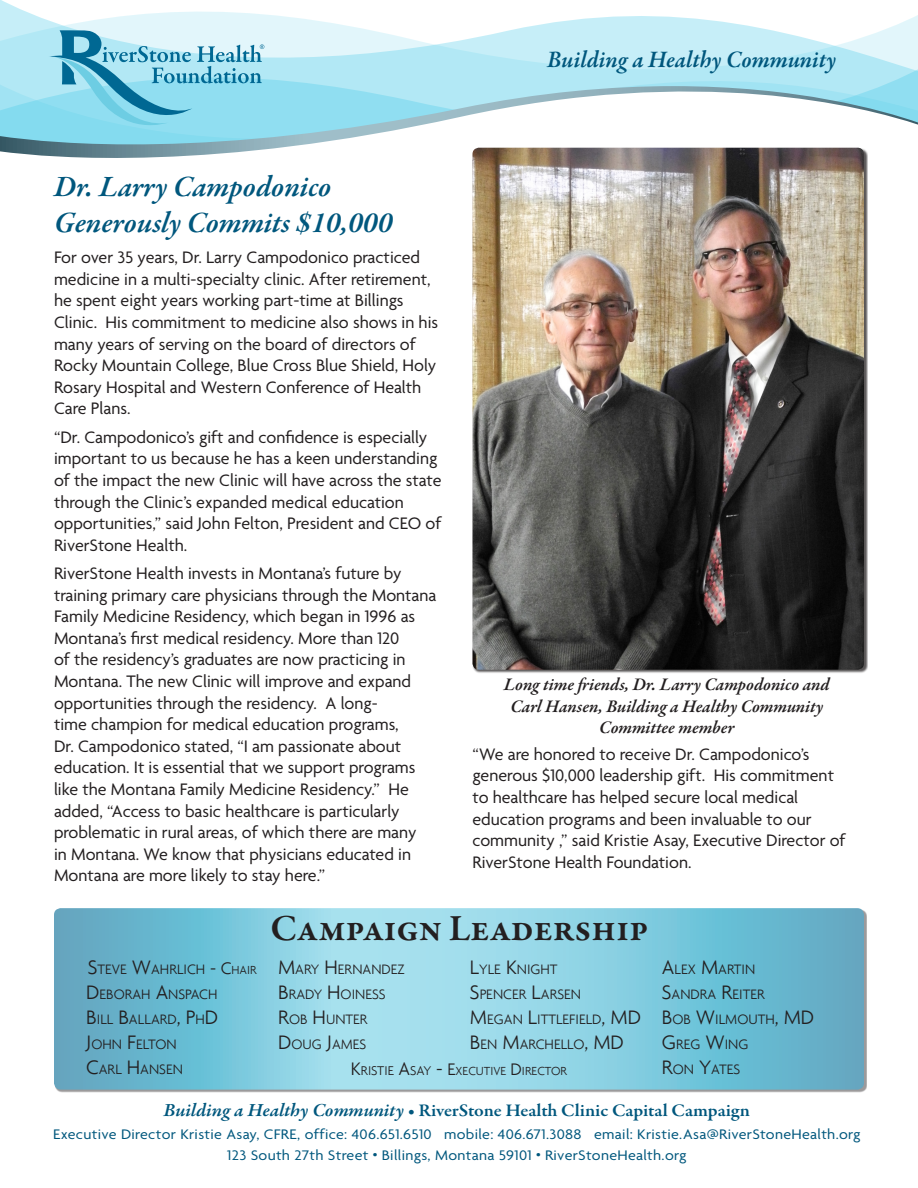
<style>
.page{position:relative;width:918px;height:1188px;background:#fff}
.page>*{position:absolute;margin:0;border:0;box-sizing:border-box;transform-origin:0 0}
.t1{font:600 37.5px "Garamond Premr Pro";letter-spacing:-.005em;color:#231f20}
.t2{font:italic 600 30px/36px "Garamond Premr Pro";color:#00577d}
.t3{font:italic 600 24px "Garamond Premr Pro";letter-spacing:-.01em;color:#00577d}
.t4{font:18px/21.6px "Agenda";color:#231f20}
.t5{font:italic 600 18px/21.6px "Garamond Premr Pro";letter-spacing:-.005em;color:#231f20;text-align:center}
.t6{font:600 18px "Garamond Premr Pro";letter-spacing:-.005em;color:#00577d;scale:1.06 1}
.t7{font:15px "Agenda";letter-spacing:.02em;color:#00577d;scale:1.06 1}
.t8{font:300 14.7px "Agenda";color:#231f20}
.t9{font:300 12.6px "Agenda";color:#231f20}
.s1{font-size:21px}
.s2{font-size:18px}
.s3{font-size:12.6px}
.s4{font-size:19.5px}
.s5{font-size:13.65px}
.s6{font-style:italic;font-size:18.75px}
.s7{font-size:15px}
.s8{font-size:12px}
</style>
<div class="page">
<svg style="left:0;top:0;width:918px;height:57px"></svg>
<svg style="left:0;top:57px;width:918px;height:7px;background:#bbeaf6"></svg>
<svg style="left:0;top:64px;width:918px;height:107px"></svg>
<svg style="left:48px;top:30px;width:216px;height:95px;background:#8acfe2"></svg>
<img style="left:473px;top:148px;width:391px;height:522px">
<div style="left:55px;top:910px;width:812px;height:183px;background:#231f20;opacity:.75"></div>
<svg style="left:54px;top:908px;width:810px;height:182px;background:#81c8db"></svg>
<p class="t3" style="left:548px;top:44px;width:291px">Building a Healthy Community</p>
<p class="t2" style="left:54px;top:171px;width:340px">Dr. Larry Campodonico<br>Generously Commits $10,000</p>
<p class="t4" style="left:54px;top:248px;width:386px">For over 35 years, Dr. Larry Campodonico practiced medicine in a multi-specialty clinic. After retirement, he spent eight years working part-time at Billings Clinic. His commitment to medicine also shows in his many years of serving on the board of directors of Rocky Mountain College, Blue Cross Blue Shield, Holy Rosary Hospital and Western Conference of Health Care Plans.</p>
<p class="t4" style="left:54px;top:427px;width:389px">“Dr. Campodonico’s gift and confidence is especially important to us because he has a keen understanding of the impact the new Clinic will have across the state through the Clinic’s expanded medical education opportunities,” said John Felton, President and CEO of RiverStone Health.</p>
<p class="t4" style="left:54px;top:564px;width:384px">RiverStone Health invests in Montana’s future by training primary care physicians through the Montana Family Medicine Residency, which began in 1996 as Montana’s first medical residency. More than 120<br>of the residency’s graduates are now practicing in Montana. The new Clinic will improve and expand opportunities through the residency. A long-<br>time champion for medical education programs,<br>Dr. Campodonico stated, “I am passionate about education. It is essential that we support programs like the Montana Family Medicine Residency.” He added, “Access to basic healthcare is particularly problematic in rural areas, of which there are many<br>in Montana. We know that physicians educated in Montana are more likely to stay here.”</p>
<p class="t5" style="left:504px;top:675px;width:327px">Long time friends, Dr. Larry Campodonico and<br>Carl Hansen, Building a Healthy Community<br>Committee member</p>
<p class="t4" style="left:472px;top:744px;width:375px">“We are honored to receive Dr. Campodonico’s generous $10,000 leadership gift. His commitment to healthcare has helped secure local medical education programs and been invaluable to our community ,” said Kristie Asay, Executive Director of RiverStone Health Foundation.</p>
<p class="t8" style="left:88px;top:960px;width:170px"><span class="s1">S</span>TEVE <span class="s1">W</span>AHRLICH <span class="s2">- C</span><span class="s3">HAIR</span></p>
<p class="t8" style="left:86px;top:985px;width:133px"><span class="s1">D</span>EBORAH <span class="s1">A</span>NSPACH</p>
<p class="t8" style="left:86px;top:1011px;width:133px"><span class="s1">B</span>ILL <span class="s1">B</span>ALLARD<span class="s1">, P</span>H<span class="s1">D</span></p>
<p class="t8" style="left:86px;top:1036px;width:92px"><span class="s1">J</span>OHN <span class="s1">F</span>ELTON</p>
<p class="t8" style="left:86px;top:1061px;width:98px"><span class="s1">C</span>ARL <span class="s1">H</span>ANSEN</p>
<p class="t1" style="left:270px;top:906px;width:380px">Campaign Leadership</p>
<p class="t8" style="left:278px;top:960px;width:128px"><span class="s1">M</span>ARY <span class="s1">H</span> ERNANDEZ</p>
<p class="t8" style="left:278px;top:985px;width:109px"><span class="s1">B</span>RADY <span class="s1">H</span>OINESS</p>
<p class="t8" style="left:278px;top:1011px;width:91px"><span class="s1">R</span>OB <span class="s1">H</span> UNTER</p>
<p class="t8" style="left:278px;top:1036px;width:90px"><span class="s1">D</span>OUG <span class="s1">J</span>AMES</p>
<p class="t8" style="left:470px;top:960px;width:89px"><span class="s1">L</span>YLE <span class="s1">K</span>NIGHT</p>
<p class="t8" style="left:470px;top:985px;width:113px"><span class="s1">S</span>PENCER <span class="s1">L</span>ARSEN</p>
<p class="t8" style="left:470px;top:1011px;width:173px"><span class="s1">M</span>EGAN <span class="s1">L</span>ITTLEFIELD<span class="s1">, MD</span></p>
<p class="t8" style="left:470px;top:1036px;width:155px"><span class="s1">B</span> EN <span class="s1">M</span>ARCHELLO<span class="s1">, MD</span></p>
<p class="t9" style="left:351px;top:1063px;width:218px"><span class="s4">K</span><span class="s5">RISTIE</span> <span class="s4">A</span><span class="s5">SAY</span> <span class="s4">-</span> <span class="s2">E</span>XECUTIVE <span class="s2">D</span>IRECTOR</p>
<p class="t8" style="left:662px;top:960px;width:95px"><span class="s1">A</span>LEX <span class="s1">M</span>ARTIN</p>
<p class="t8" style="left:662px;top:985px;width:105px"><span class="s1">S</span>ANDRA <span class="s1">R</span>EITER</p>
<p class="t8" style="left:662px;top:1011px;width:154px"><span class="s1">B</span>OB <span class="s1">W</span>ILMOUTH<span class="s1">, MD</span></p>
<p class="t8" style="left:662px;top:1036px;width:88px"><span class="s1">G</span>REG <span class="s1">W</span>ING</p>
<p class="t8" style="left:662px;top:1061px;width:80px"><span class="s1">R</span>ON <span class="s1">Y</span>ATES</p>
<p class="t6" style="left:164px;top:1100px;width:555px"><span class="s6">Building a Healthy Community</span> <span class="s7">•</span> RiverStone Health Clinic Capital Campaign</p>
<p class="t7" style="left:53px;top:1126px;width:763px">Executive Director Kristie Asay, CFRE, office: 406.651.6510 mobile: 406.671.3088 email: Kristie.Asa@RiverStoneHealth.org</p>
<p class="t7" style="left:227px;top:1147px;width:435px">123 South 27th Street <span class="s8">•</span> Billings, Montana 59101 <span class="s8">•</span> RiverStoneHealth.org</p>
</div>
